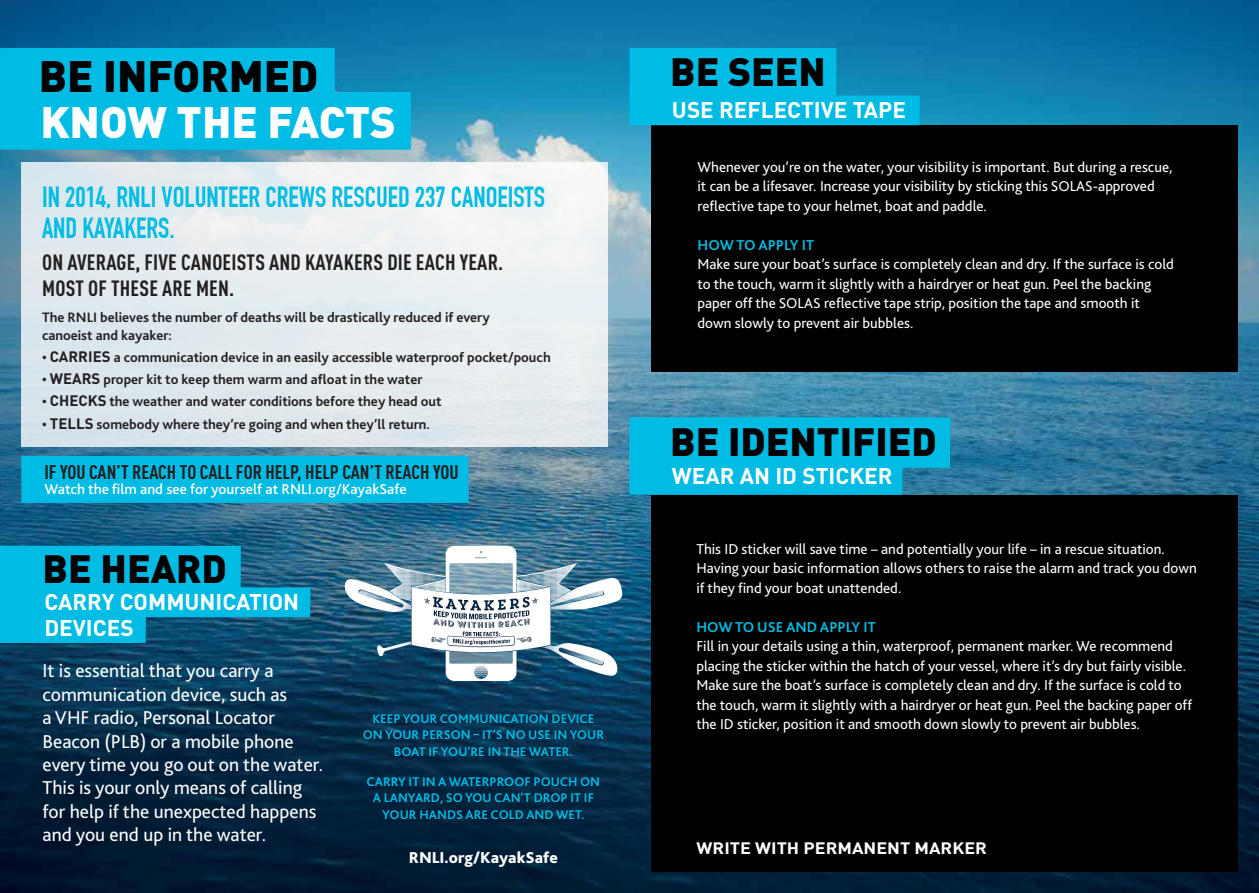
<style>
.page{position:relative;width:1259px;height:893px;background:#fff}
.page>*{position:absolute;margin:0;border:0;box-sizing:border-box;transform-origin:0 0}
.t1{font:900 43.5px "DINOT";letter-spacing:-.005em;color:#fff}
.t2{font:900 43.5px "DINOT";color:#000}
.t3{font:900 39px "DINOT";color:#000}
.t4{font:700 28.5px/31.5px "DIN Condensed";color:#00bbe3}
.t5{font:700 22.5px/25.8px "DINOT";color:#fff}
.t6{font:700 condensed 21.75px/26.2px "DINOT";letter-spacing:.01em;color:#231f20}
.t7{font:19.5px/23.4px "Bliss 2";color:#fff}
.t8{font:700 condensed 19.5px "DINOT";color:#231f20}
.t9{font:800 16.5px "Bliss 2";color:#fff}
.t10{font:700 16.35px "DINOT";color:#fff;scale:1.1 1}
.t11{font:15px/19.5px "Bliss 2";color:#fff}
.t12{font:500 15px "Bliss 2";color:#fff}
.t13{font:700 15px "Bliss 2";color:#00bbe3}
.t14{font:700 14.25px/18px "Bliss 2";color:#231f20}
.t15{font:700 13.05px/16.4px "Bliss 2";color:#00bbe3;text-align:center}
.s1{font-family:"DINOT";font-size:15px}
</style>
<div class="page">
<img style="left:0;top:0;width:1259px;height:893px">
<div style="left:21px;top:162px;width:587px;height:284px;background:linear-gradient(to right,#dbe6ec,#eff2f3)"></div>
<div style="left:21px;top:456px;width:448px;height:47px;background:#00bbe3"></div>
<div style="left:651px;top:125px;width:586px;height:247px;background:#000"></div>
<div style="left:629px;top:417px;width:321px;height:51px;background:#00bbe3"></div>
<div style="left:629px;top:465px;width:273px;height:30px;background:#00bbe3"></div>
<div style="left:651px;top:495px;width:586px;height:377px;background:#000"></div>
<div style="left:629px;top:48px;width:207px;height:50px;background:#00bbe3"></div>
<div style="left:629px;top:95px;width:291px;height:30px;background:#00bbe3"></div>
<div style="left:0;top:546px;width:241px;height:50px;background:#00bbe3"></div>
<div style="left:0;top:587px;width:310px;height:30px;background:#00bbe3"></div>
<div style="left:0;top:613px;width:146px;height:30px;background:#00bbe3"></div>
<svg style="left:344px;top:546px;width:274px;height:135px"></svg>
<div style="left:0;top:48px;width:335px;height:58px;background:#00bbe3"></div>
<div style="left:0;top:92px;width:411px;height:58px;background:#00bbe3"></div>
<h1 class="t2" style="left:39px;top:47px;width:281px">BE INFORMED</h1>
<h1 class="t1" style="left:40px;top:93px;width:357px">KNOW THE FACTS</h1>
<h3 class="t4" style="left:42px;top:181px;width:504px">IN 2014, RNLI VOLUNTEER CREWS RESCUED 237 CANOEISTS<br>AND KAYAKERS.</h3>
<h3 class="t6" style="left:42px;top:249px;width:463px">ON AVERAGE, FIVE CANOEISTS AND KAYAKERS DIE EACH YEAR.<br>MOST OF THESE ARE MEN.</h3>
<p class="t14" style="left:42px;top:308px;width:449px">The RNLI believes the number of deaths will be drastically reduced if every canoeist and kayaker:</p>
<p class="t14" style="left:42px;top:348px;width:510px">• <span class="s1">CARRIES</span> a communication device in an easily accessible waterproof pocket/pouch</p>
<p class="t14" style="left:42px;top:370px;width:382px">• <span class="s1">WEARS</span> proper kit to keep them warm and afloat in the water</p>
<p class="t14" style="left:42px;top:393px;width:401px">• <span class="s1">CHECKS</span> the weather and water conditions before they head out</p>
<p class="t14" style="left:42px;top:415px;width:389px">• <span class="s1">TELLS</span> somebody where they’re going and when they’ll return.</p>
<h3 class="t8" style="left:44px;top:460px;width:416px">IF YOU CAN’T REACH TO CALL FOR HELP, HELP CAN’T REACH YOU</h3>
<p class="t12" style="left:44px;top:480px;width:364px">Watch the film and see for yourself at RNLI.org/KayakSafe</p>
<h2 class="t3" style="left:43px;top:543px;width:186px">BE HEARD</h2>
<h3 class="t5" style="left:44px;top:589px;width:256px">CARRY COMMUNICATION<br>DEVICES</h3>
<p class="t7" style="left:42px;top:659px;width:282px">It is essential that you carry a communication device, such as<br>a VHF radio, Personal Locator<br>Beacon (PLB) or a mobile phone every time you go out on the water.<br>This is your only means of calling for help if the unexpected happens and you end up in the water.</p>
<p class="t15" style="left:363px;top:710px;width:243px">KEEP YOUR COMMUNICATION DEVICE<br>ON YOUR PERSON – IT’S NO USE IN YOUR<br>BOAT IF YOU’RE IN THE WATER.</p>
<p class="t15" style="left:367px;top:773px;width:235px">CARRY IT IN A WATERPROOF POUCH ON<br>A LANYARD, SO YOU CAN’T DROP IT IF<br>YOUR HANDS ARE COLD AND WET.</p>
<p class="t9" style="left:409px;top:847px;width:151px">RNLI.org/KayakSafe</p>
<h2 class="t3" style="left:670px;top:46px;width:157px">BE SEEN</h2>
<h3 class="t5" style="left:672px;top:97px;width:236px">USE REFLECTIVE TAPE</h3>
<p class="t11" style="left:697px;top:157px;width:476px">Whenever you’re on the water, your visibility is important. But during a rescue, it can be a lifesaver. Increase your visibility by sticking this SOLAS-approved reflective tape to your helmet, boat and paddle.</p>
<p class="t13" style="left:697px;top:235px;width:118px">HOW TO APPLY IT</p>
<p class="t11" style="left:697px;top:254px;width:478px">Make sure your boat’s surface is completely clean and dry. If the surface is cold to the touch, warm it slightly with a hairdryer or heat gun. Peel the backing paper off the SOLAS reflective tape strip, position the tape and smooth it down slowly to prevent air bubbles.</p>
<h2 class="t3" style="left:670px;top:416px;width:268px">BE IDENTIFIED</h2>
<h3 class="t5" style="left:672px;top:462px;width:222px">WEAR AN ID STICKER</h3>
<p class="t11" style="left:696px;top:539px;width:502px">This ID sticker will save time – and potentially your life – in a rescue situation.<br>Having your basic information allows others to raise the alarm and track you down if they find your boat unattended.</p>
<p class="t13" style="left:696px;top:618px;width:181px">HOW TO USE AND APPLY IT</p>
<p class="t11" style="left:696px;top:637px;width:497px">Fill in your details using a thin, waterproof, permanent marker. We recommend placing the sticker within the hatch of your vessel, where it’s dry but fairly visible.<br>Make sure the boat’s surface is completely clean and dry. If the surface is cold to the touch, warm it slightly with a hairdryer or heat gun. Peel the backing paper off the ID sticker, position it and smooth down slowly to prevent air bubbles.</p>
<p class="t10" style="left:696px;top:838px;width:265px">WRITE WITH PERMANENT MARKER</p>
</div>
